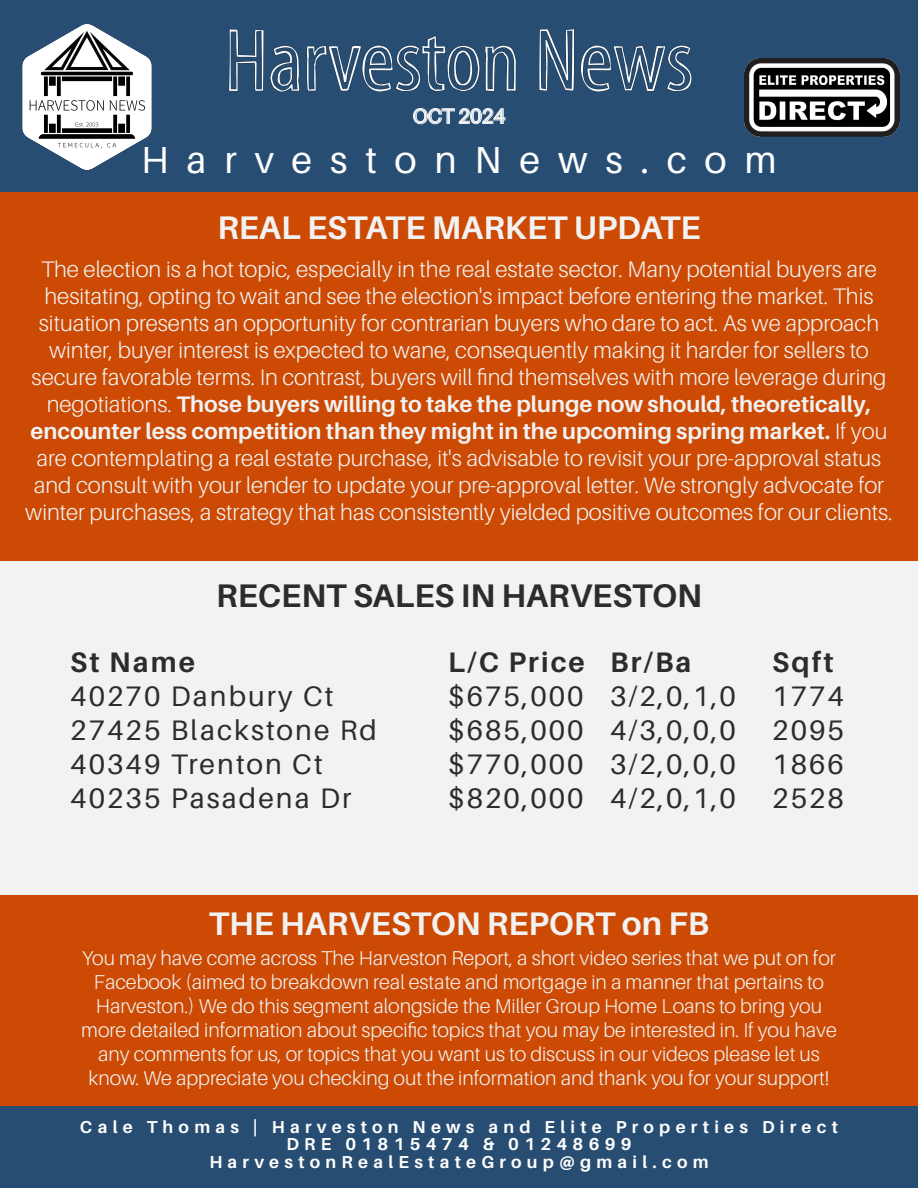
<style>
.page{position:relative;width:918px;height:1188px;background:#284d72}
.page>*{position:absolute;margin:0;border:0;box-sizing:border-box;transform-origin:0 0}
.t1{font:88.95px "Myriad Std Sketch";color:#fff}
.t2{font:37.65px "Aileron";letter-spacing:.475em;color:#fff}
.t3{font:700 32.7px "Aileron";color:#f2f2f2}
.t4{font:700 32.7px "Aileron";color:#2c2c2c}
.t5{font:28.2px "Aileron";letter-spacing:.075em;color:#2c2c2c}
.t6{font:700 28.2px "Aileron";letter-spacing:.075em;color:#2c2c2c}
.t7{font:300 22.5px/27px "Aileron";color:#f2f2f2;text-align:center}
.t8{font:20.25px "Aileron";color:#fff}
.t9{font:300 20.1px/24px "Aileron";color:#f2f2f2;text-align:center}
.t10{font:700 17.25px/17.2px "Aileron";letter-spacing:.305em;color:#fff;text-align:center}
.s1{font-weight:700}
</style>
<div class="page">
<div style="left:0;top:895px;width:918px;height:210px;background:#cc4a03"></div>
<div style="left:0;top:561px;width:918px;height:334px;background:#f2f2f2"></div>
<div style="left:0;top:192px;width:918px;height:369px;background:#cc4a03"></div>
<svg style="left:228px;top:28px;width:464px;height:64px"></svg>
<svg style="left:413px;top:108px;width:93px;height:16px"></svg>
<img style="left:745px;top:59px;width:155px;height:77px">
<img style="left:22px;top:24px;width:130px;height:146px">
<h1 class="t1" style="left:225px;top:10px;width:470px">Harveston News</h1>
<p class="t8" style="left:413px;top:105px;width:94px">OCT 2024</p>
<h2 class="t2" style="left:141px;top:140px;width:637px">HarvestonNews.com</h2>
<h3 class="t3" style="left:217px;top:209px;width:485px">REAL ESTATE MARKET UPDATE</h3>
<p class="t7" style="left:25px;top:255px;width:869px">The election is a hot topic, especially in the real estate sector. Many potential buyers are hesitating, opting to wait and see the election's impact before entering the market. This situation presents an opportunity for contrarian buyers who dare to act. As we approach winter, buyer interest is expected to wane, consequently making it harder for sellers to secure favorable terms. In contrast, buyers will find themselves with more leverage during negotiations. <span class="s1">Those buyers willing to take the plunge now should, theoretically, encounter less competition than they might in the upcoming spring market.</span> If you are contemplating a real estate purchase, it's advisable to revisit your pre-approval status and consult with your lender to update your pre-approval letter. We strongly advocate for winter purchases, a strategy that has consistently yielded positive outcomes for our clients.</p>
<h3 class="t4" style="left:216px;top:578px;width:487px">RECENT SALES IN HARVESTON</h3>
<p class="t6" style="left:70px;top:647px;width:126px">St Name</p>
<p class="t6" style="left:448px;top:647px;width:245px">L/C Price Br/Ba</p>
<p class="t6" style="left:772px;top:647px;width:63px">Sqft</p>
<p class="t5" style="left:70px;top:681px;width:265px">40270 Danbury Ct</p>
<p class="t5" style="left:448px;top:681px;width:289px">$675,000 3/2,0,1,0</p>
<p class="t5" style="left:772px;top:681px;width:73px">1774</p>
<p class="t5" style="left:70px;top:715px;width:308px">27425 Blackstone Rd</p>
<p class="t5" style="left:448px;top:715px;width:289px">$685,000 4/3,0,0,0</p>
<p class="t5" style="left:772px;top:715px;width:73px">2095</p>
<p class="t5" style="left:70px;top:749px;width:254px">40349 Trenton Ct</p>
<p class="t5" style="left:448px;top:749px;width:289px">$770,000 3/2,0,0,0</p>
<p class="t5" style="left:772px;top:749px;width:73px">1866</p>
<p class="t5" style="left:70px;top:783px;width:283px">40235 Pasadena Dr</p>
<p class="t5" style="left:448px;top:783px;width:289px">$820,000 4/2,0,1,0</p>
<p class="t5" style="left:772px;top:783px;width:73px">2528</p>
<h3 class="t3" style="left:209px;top:905px;width:502px">THE HARVESTON REPORT on FB</h3>
<p class="t9" style="left:81px;top:946px;width:757px">You may have come across The Harveston Report, a short video series that we put on for Facebook (aimed to breakdown real estate and mortgage in a manner that pertains to Harveston.) We do this segment alongside the Miller Group Home Loans to bring you more detailed information about specific topics that you may be interested in. If you have any comments for us, or topics that you want us to discuss in our videos please let us know. We appreciate you checking out the information and thank you for your support!</p>
<p class="t10" style="left:80px;top:1119px;width:760px">Cale Thomas | Harveston News and Elite Properties Direct<br>DRE 01815474 &amp; 01248699<br>HarvestonRealEstateGroup@gmail.com</p>
</div>
